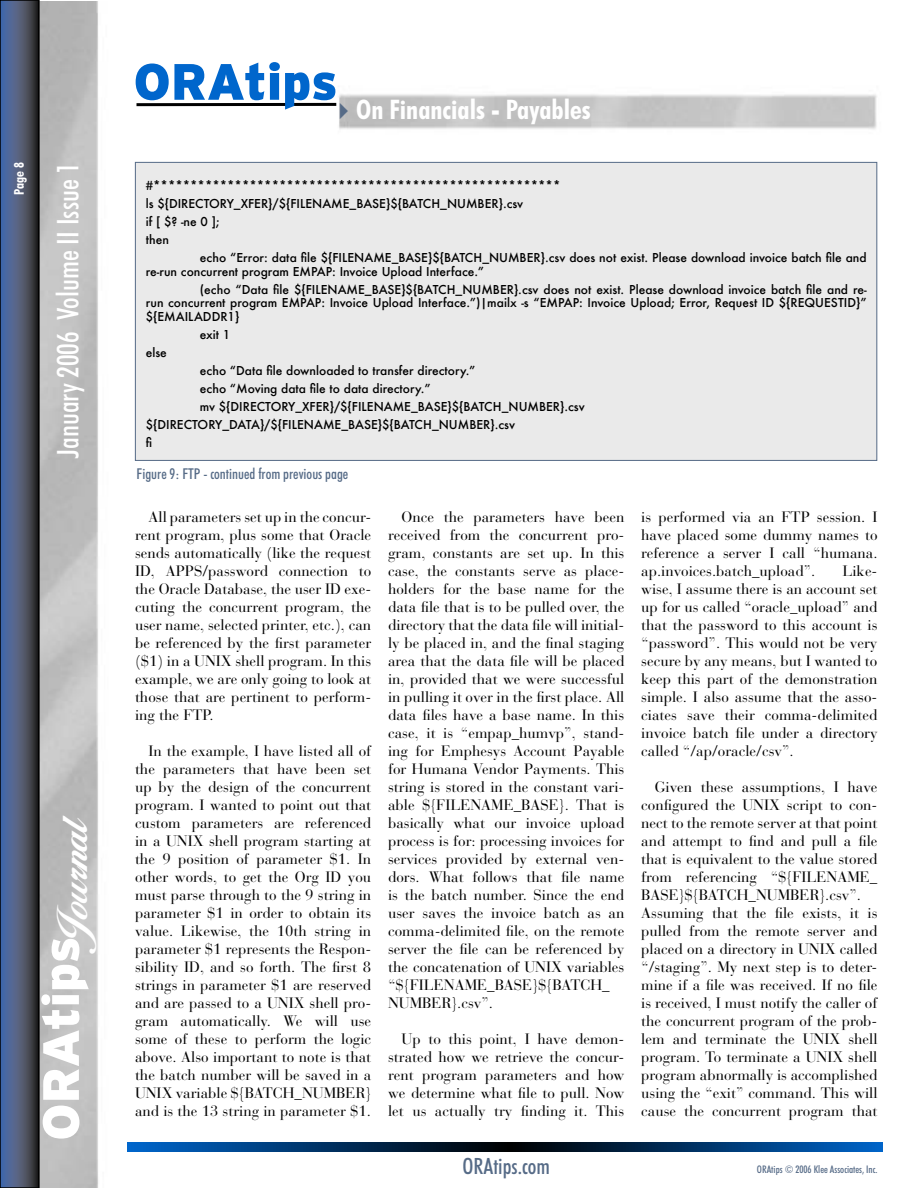
<style>
.page{position:relative;width:918px;height:1188px;background:#fff}
.page>*{position:absolute;margin:0;border:0;box-sizing:border-box;transform-origin:0 0}
.t1{font:900 51px "Interstate";letter-spacing:-.005em;color:#fff}
.t2{font:900 51px "Interstate";letter-spacing:-.005em;color:#06c}
.t3{font:500 condensed 30px "Futura BT";color:#fff}
.t4{font:700 condensed 27px "Futura BT";color:#fff}
.t5{font:500 condensed 22.5px "Futura BT";color:#566b87}
.t6{font:15px/18px "Bauer Bodoni";color:#000;text-align:justify}
.t7{font:500 condensed 15px "Futura BT";color:#566b87}
.t8{font:700 condensed 13.5px "Futura BT";color:#fff}
.t9{font:500 12px/18px "Futura";color:#000}
.t10{font:500 condensed 10.5px "Futura BT";color:#566b87}
.s1{color:#566b87}
</style>
<div class="page">
<img style="left:40px;top:2px;width:838px;height:1186px">
<hr style="left:136px;top:103px;width:200px;height:3px;background:#000">
<svg style="left:3px;top:3px;width:34px;height:1182px;background:#4b5774"></svg>
<div style="left:0;top:0;width:40px;height:1188px;border:2px solid #000"></div>
<svg style="left:128px;top:1142px;width:755px;height:10px;background:#003265"></svg>
<div style="left:135px;top:162px;width:742px;height:298px;background:#eaeaea"></div>
<svg style="left:14px;top:162px;width:10px;height:6px"></svg>
<p class="t8" style="left:11px;top:195px;width:25px;rotate:-90deg">Page</p>
<h2 class="t3" style="left:50px;top:458px;width:298px;rotate:-90deg">January 2006 Volume II Issue 1</h2>
<h1 class="t1" style="left:32px;top:1141px;width:329px;rotate:-90deg">ORAtips <sub>Journal</sub></h1>
<h1 class="t2" style="left:134px;top:53px;width:206px">ORAtips</h1>
<h3 class="t4" style="left:331px;top:93px;width:262px"><span class="s1">✔</span>On Financials - Payables</h3>
<p class="t9" style="left:146px;top:177px;width:416px">#*******************************************************</p>
<p class="t9" style="left:146px;top:195px;width:379px">ls ${DIRECTORY_XFER}/${FILENAME_BASE}${BATCH_NUMBER}.csv</p>
<p class="t9" style="left:146px;top:213px;width:75px">if [ $? -ne 0 ];</p>
<p class="t9" style="left:146px;top:231px;width:25px">then</p>
<p class="t9" style="left:200px;top:249px;width:668px">echo “Error: data file ${FILENAME_BASE}${BATCH_NUMBER}.csv does not exist. Please download invoice batch file and</p>
<p class="t9" style="left:200px;top:262px;width:668px;text-indent:-54px">re-run concurrent program EMPAP: Invoice Upload Interface.”<br>(echo “Data file ${FILENAME_BASE}${BATCH_NUMBER}.csv does not exist. Please download invoice batch file and re-</p>
<p class="t9" style="left:146px;top:296px;width:722px;line-height:13.5px">run concurrent program EMPAP: Invoice Upload Interface.”)|mailx -s “EMPAP: Invoice Upload; Error, Request ID ${REQUESTID}” ${EMAILADDR1}</p>
<p class="t9" style="left:200px;top:325px;width:32px">exit 1</p>
<p class="t9" style="left:146px;top:343px;width:23px">else</p>
<p class="t9" style="left:200px;top:361px;width:277px">echo “Data file downloaded to transfer directory.”</p>
<p class="t9" style="left:200px;top:379px;width:232px">echo “Moving data file to data directory.”</p>
<p class="t9" style="left:200px;top:397px;width:386px">mv ${DIRECTORY_XFER}/${FILENAME_BASE}${BATCH_NUMBER}.csv</p>
<p class="t9" style="left:146px;top:415px;width:371px">${DIRECTORY_DATA}/${FILENAME_BASE}${BATCH_NUMBER}.csv</p>
<p class="t9" style="left:146px;top:433px;width:8px">fi</p>
<p class="t7" style="left:137px;top:465px;width:213px">Figure 9: FTP - continued from previous page</p>
<p class="t6" style="left:135px;top:508px;width:238px;text-indent:14px">All parameters set up in the concur&shy;rent program, plus some that Oracle sends automatically (like the request ID, APPS/password connection to the Oracle Database, the user ID exe&shy;cuting the concurrent program, the user name, selected printer, etc.), can be referenced by the first parameter ($1) in a UNIX shell program. In this example, we are only going to look at those that are pertinent to perform&shy;ing the FTP.</p>
<p class="t6" style="left:135px;top:742px;width:238px;text-indent:14px">In the example, I have listed all of the parameters that have been set up by the design of the concurrent program. I wanted to point out that custom parameters are referenced in a UNIX shell program starting at the 9 position of parameter $1. In other words, to get the Org ID you must parse through to the 9 string in parameter $1 in order to obtain its value. Likewise, the 10th string in parameter $1 represents the Respon&shy;sibility ID, and so forth. The first 8 strings in parameter $1 are reserved and are passed to a UNIX shell pro&shy;gram automatically. We will use some of these to perform the logic above. Also important to note is that the batch number will be saved in a UNIX variable ${BATCH_NUMBER} and is the 13 string in parameter $1.</p>
<p class="t6" style="left:388px;top:508px;width:238px;text-align:left;text-indent:14px">Once the parameters have been received from the concurrent pro&shy;gram, constants are set up. In this case, the constants serve as place&shy;holders for the base name for the data file that is to be pulled over, the directory that the data file will initial&shy;ly be placed in, and the final staging area that the data file will be placed in, provided that we were successful in pulling it over in the first place. All data files have a base name. In this case, it is “empap_humvp”, stand&shy;ing for Emphesys Account Payable for Humana Vendor Payments. This string is stored in the constant vari&shy;able ${FILENAME_BASE}. That is basically what our invoice upload process is for: processing invoices for services provided by external ven&shy;dors. What follows that file name is the batch number. Since the end user saves the invoice batch as an comma-delimited file, on the remote server the file can be referenced by the concatenation of UNIX variables “${FILENAME_BASE}${BATCH_ NUMBER}.csv”.</p>
<p class="t6" style="left:388px;top:1030px;width:238px;text-indent:14px">Up to this point, I have demon&shy;strated how we retrieve the concur&shy;rent program parameters and how we determine what file to pull. Now let us actually try finding it. This</p>
<p class="t6" style="left:641px;top:508px;width:238px">is performed via an FTP session. I have placed some dummy names to reference a server I call “humana. ap.invoices.batch_upload”.</p>
<p class="t6" style="left:641px;top:562px;width:238px;text-indent:201px">Like&shy;wise, I assume there is an account set up for us called “oracle_upload” and that the password to this account is “password”. This would not be very secure by any means, but I wanted to keep this part of the demonstration simple. I also assume that the asso&shy;ciates save their comma-delimited invoice batch file under a directory called “/ap/oracle/csv”.</p>
<p class="t6" style="left:641px;top:778px;width:238px;text-align:left;text-indent:14px">Given these assumptions, I have configured the UNIX script to con&shy;nect to the remote server at that point and attempt to find and pull a file that is equivalent to the value stored from referencing “${FILENAME_ BASE}${BATCH_NUMBER}.csv”.<br>Assuming that the file exists, it is pulled from the remote server and placed on a directory in UNIX called “/staging”. My next step is to deter&shy;mine if a file was received. If no file is received, I must notify the caller of the concurrent program of the prob&shy;lem and terminate the UNIX shell program. To terminate a UNIX shell program abnormally is accomplished using the “exit” command. This will cause the concurrent program that</p>
<h3 class="t5" style="left:463px;top:1152px;width:89px">ORAtips.com</h3>
<p class="t10" style="left:757px;top:1163px;width:122px">ORAtips © 2006 Klee Associates, Inc.</p>
</div>
